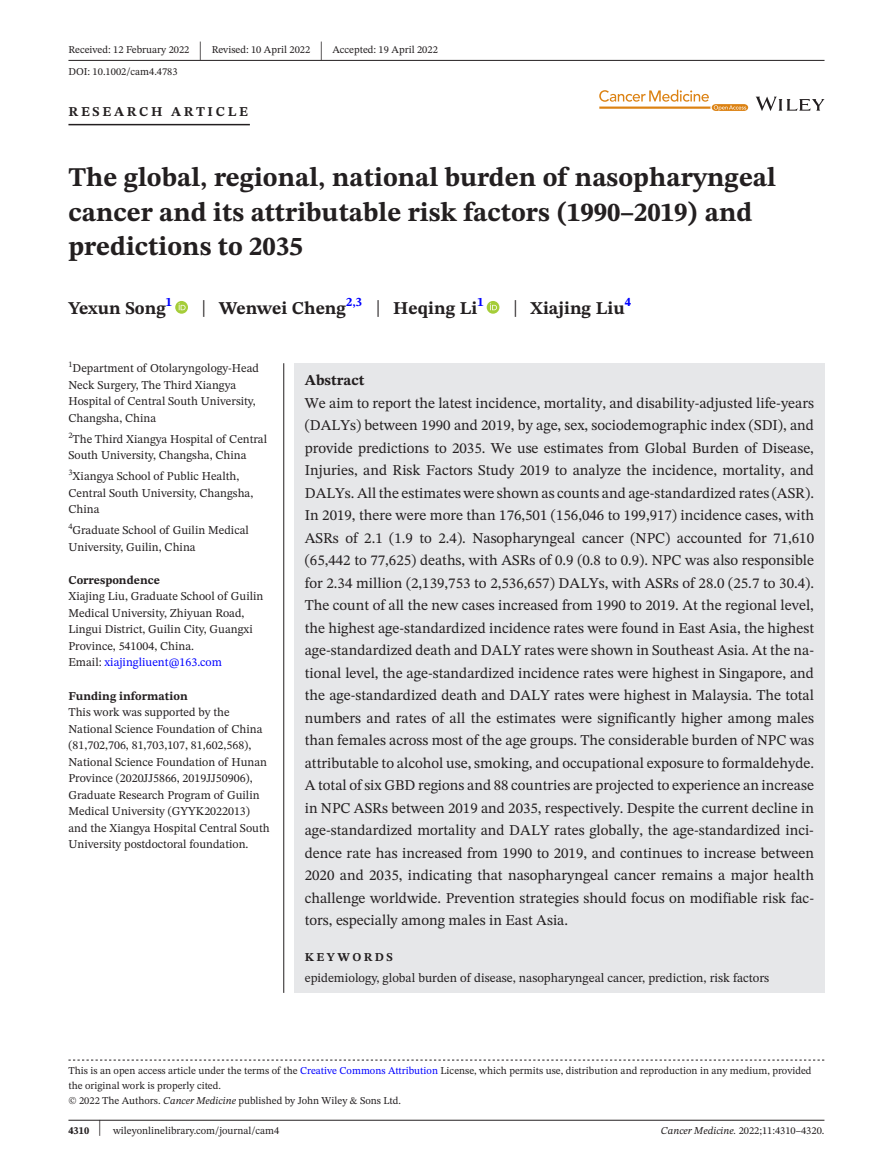
<style>
.page{position:relative;width:893px;height:1174px;background:#fff}
.page>*{position:absolute;margin:0;border:0;box-sizing:border-box;transform-origin:0 0}
.t1{font:700 27px/34.5px "STIX Two Text";color:#231f20}
.t2{font:25.65px "STIX Two Text";color:#231f20;scale:.49 1}
.t3{font:700 18px "STIX Two Text";color:#231f20}
.t4{font:15px/22.5px "STIX Two Text";color:#231f20;text-align:justify}
.t5{font:700 15px "STIX Two Text";color:#231f20}
.t6{font:700 13.5px "STIX Two Text";letter-spacing:.2em;color:#231f20}
.t7{font:12.75px "STIX Two Text";color:#231f20}
.t8{font:12px/16.5px "STIX Two Text";color:#231f20}
.t9{font:700 12px "STIX Two Text";color:#231f20}
.t10{font:700 12px "STIX Two Text";letter-spacing:.2em;color:#231f20}
.t11{font:10.5px/15px "STIX Two Text";color:#231f20}
.s1{font-weight:400;font-size:23.4px}
.s2{color:#00f}
.s3{font-style:italic}
.s4{font-weight:700}
.s5{font-size:22.2px}
</style>
<div class="page">
<hr style="left:68px;top:1119px;width:756px;height:1px;background:#231f20">
<svg style="left:756px;top:97px;width:68px;height:14px"></svg>
<svg style="left:599px;top:90px;width:149px;height:21px"></svg>
<hr style="left:68px;top:60px;width:756px;height:1px;background:#231f20">
<hr style="left:68px;top:124px;width:182px;height:1px;background:#231f20">
<svg style="left:175px;top:301px;width:13px;height:13px"></svg>
<svg style="left:179px;top:303px;width:7px;height:7px"></svg>
<svg style="left:487px;top:301px;width:12px;height:13px"></svg>
<svg style="left:490px;top:303px;width:7px;height:7px"></svg>
<svg style="left:68px;top:1059px;width:756px;height:1px"></svg>
<div style="left:294px;top:363px;width:530px;height:630px;background:#e6e7e9"></div>
<hr style="left:283px;top:363px;width:1px;height:630px;background:#231f20">
<p class="t11" style="left:68px;top:42px;width:123px">Received: 12 February 2022</p>
<h2 class="t2" style="left:199px;top:32px;width:8px">|</h2>
<p class="t11" style="left:212px;top:42px;width:100px">Revised: 10 April 2022</p>
<h2 class="t2" style="left:320px;top:32px;width:8px">|</h2>
<p class="t11" style="left:332px;top:42px;width:107px">Accepted: 19 April 2022</p>
<p class="t11" style="left:68px;top:64px;width:111px">DOI: 10.1002/cam4.4783</p>
<p class="t6" style="left:68px;top:101px;width:181px">RESEARCH ARTICLE</p>
<h1 class="t1" style="left:68px;top:161px;width:709px">The global, regional, national burden of nasopharyngeal cancer and its attributable risk factors (1990–2019) and predictions to 2035</h1>
<p class="t3" style="left:68px;top:295px;width:105px">Yexun Song<sup>1</sup></p>
<p class="t3" style="left:202px;top:295px;width:283px"><span class="s1">|</span> Wenwei Cheng<sup>2,3</sup> <span class="s1">|</span> Heqing Li<sup>1</sup></p>
<p class="t3" style="left:513px;top:295px;width:119px"><span class="s1">|</span> Xiajing Liu<sup>4</sup></p>
<p class="t8" style="left:68px;top:360px;width:192px"><sup>1</sup>Department of Otolaryngology-Head<br>Neck Surgery, The Third Xiangya<br>Hospital of Central South University,<br>Changsha, China</p>
<p class="t8" style="left:68px;top:430px;width:200px"><sup>2</sup>The Third Xiangya Hospital of Central<br>South University, Changsha, China</p>
<p class="t8" style="left:68px;top:468px;width:186px"><sup>3</sup>Xiangya School of Public Health,<br>Central South University, Changsha,<br>China</p>
<p class="t8" style="left:68px;top:522px;width:182px"><sup>4</sup>Graduate School of Guilin Medical<br>University, Guilin, China</p>
<p class="t9" style="left:68px;top:571px;width:93px">Correspondence</p>
<p class="t8" style="left:68px;top:588px;width:197px">Xiajing Liu, Graduate School of Guilin Medical University, Zhiyuan Road, Lingui District, Guilin City, Guangxi Province, 541004, China.<br>Email: <span class="s2">xiajingliuent@163.com</span></p>
<p class="t9" style="left:68px;top:687px;width:121px">Funding information</p>
<p class="t8" style="left:68px;top:703px;width:203px">This work was supported by the National Science Foundation of China (81,702,706, 81,703,107, 81,602,568), National Science Foundation of Hunan Province (2020JJ5866, 2019JJ50906), Graduate Research Program of Guilin Medical University (GYYK2022013) and the Xiangya Hospital Central South University postdoctoral foundation.</p>
<p class="t5" style="left:305px;top:369px;width:61px">Abstract</p>
<p class="t4" style="left:305px;top:391px;width:511px">We aim to report the latest incidence, mortality, and disability-adjusted life-years (DALYs) between 1990 and 2019, by age, sex, sociodemographic index (SDI), and provide predictions to 2035. We use estimates from Global Burden of Disease, Injuries, and Risk Factors Study 2019 to analyze the incidence, mortality, and DALYs. All the estimates were shown as counts and age-standardized rates (ASR).<br>In 2019, there were more than 176,501 (156,046 to 199,917) incidence cases, with ASRs of 2.1 (1.9 to 2.4). Nasopharyngeal cancer (NPC) accounted for 71,610 (65,442 to 77,625) deaths, with ASRs of 0.9 (0.8 to 0.9). NPC was also responsible for 2.34 million (2,139,753 to 2,536,657) DALYs, with ASRs of 28.0 (25.7 to 30.4).<br>The count of all the new cases increased from 1990 to 2019. At the regional level, the highest age-standardized incidence rates were found in East Asia, the highest age-standardized death and DALY rates were shown in Southeast Asia. At the na&shy;tional level, the age-standardized incidence rates were highest in Singapore, and the age-standardized death and DALY rates were highest in Malaysia. The total numbers and rates of all the estimates were significantly higher among males than females across most of the age groups. The considerable burden of NPC was attributable to alcohol use, smoking, and occupational exposure to formaldehyde.<br>A total of six GBD regions and 88 countries are projected to experience an increase in NPC ASRs between 2019 and 2035, respectively. Despite the current decline in age-standardized mortality and DALY rates globally, the age-standardized inci&shy;dence rate has increased from 1990 to 2019, and continues to increase between 2020 and 2035, indicating that nasopharyngeal cancer remains a major health challenge worldwide. Prevention strategies should focus on modifiable risk fac&shy;tors, especially among males in East Asia.</p>
<p class="t10" style="left:305px;top:948px;width:90px">KEYWORDS</p>
<p class="t7" style="left:305px;top:969px;width:466px">epidemiology, global burden of disease, nasopharyngeal cancer, prediction, risk factors</p>
<p class="t11" style="left:68px;top:1063px;width:745px">This is an open access article under the terms of the <span class="s2">Creative Commons Attribution</span> License, which permits use, distribution and reproduction in any medium, provided the original work is properly cited.<br>© 2022 The Authors. <span class="s3">Cancer Medicine</span> published by John Wiley &amp; Sons Ltd.</p>
<p class="t11" style="left:68px;top:1123px;width:212px"><span class="s4">4310</span> <span class="s5">|</span> wileyonlinelibrary.com/journal/cam4</p>
<p class="t11" style="left:661px;top:1123px;width:165px"><span class="s3">Cancer Medicine.</span> 2022;11:4310–4320.</p>
</div>
